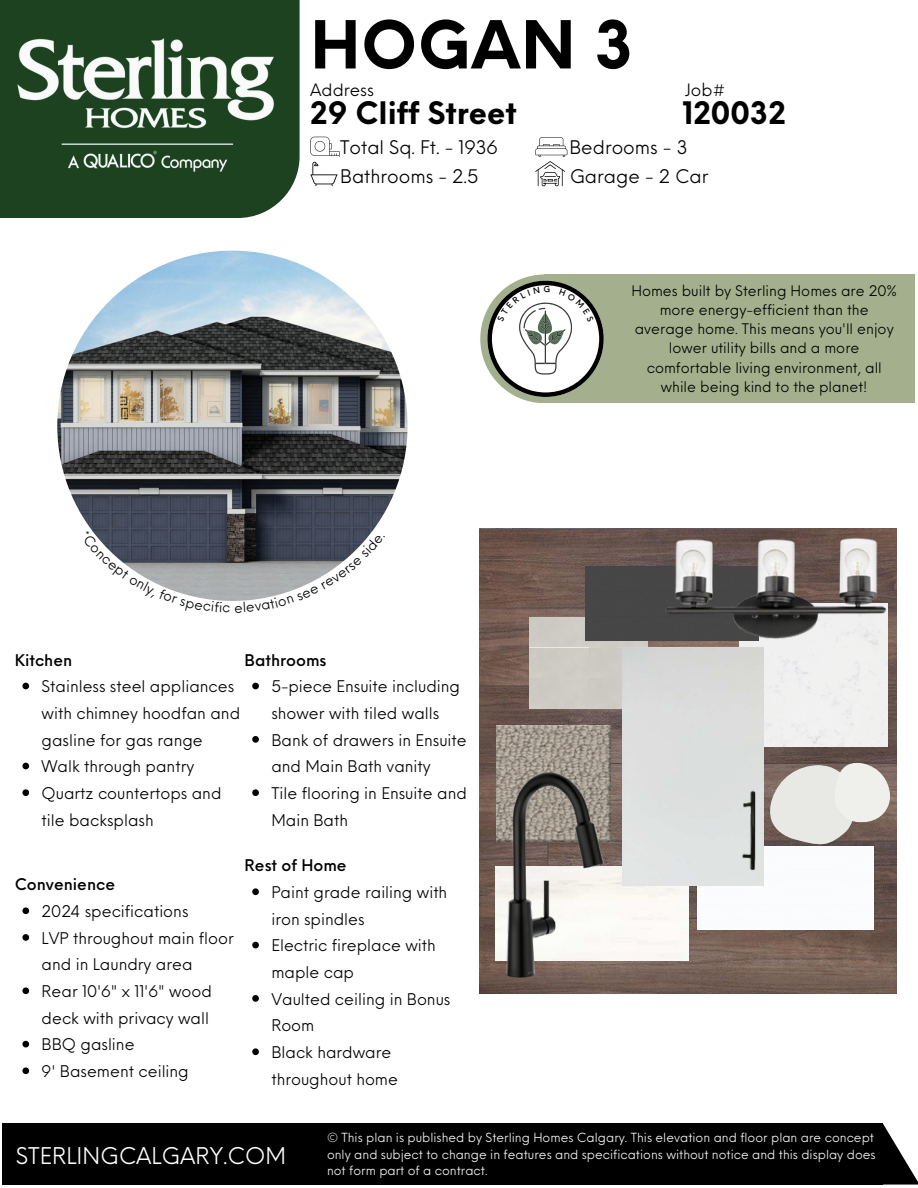
<style>
.page{position:relative;width:918px;height:1188px;background:#fff}
.page>*{position:absolute;margin:0;border:0;box-sizing:border-box;transform-origin:0 0}
.t1{font:700 64.5px "Neue Einstellung";letter-spacing:.01em;color:#000}
.t2{font:700 30.3px "Neue Einstellung";color:#000}
.t3{font:22.5px "Neue Einstellung";color:#fff}
.t4{font:18.3px "Neue Einstellung";color:#000}
.t5{font:16.65px "Neue Einstellung";color:#000}
.t6{font:15.75px/26.7px "Neue Einstellung";color:#000}
.t7{font:500 15.75px "Neue Einstellung";color:#000}
.t8{font:14.25px/19.2px "Neue Einstellung";color:#000;text-align:center}
.t9{font:12.3px/16.4px "Neue Einstellung";color:#f6f9f6}
</style>
<div class="page">
<div style="left:0;top:0;width:300px;height:218px;background:#1d4220"></div>
<img style="left:17px;top:38px;width:257px;height:134px">
<div style="left:2px;top:1123px;width:881px;height:62px;background:#000"></div>
<svg style="left:883px;top:1124px;width:35px;height:61px"></svg>
<img style="left:57px;top:251px;width:351px;height:350px;border-radius:50%">
<svg style="left:535px;top:137px;width:32px;height:49px"></svg>
<svg style="left:310px;top:137px;width:30px;height:49px"></svg>
<div style="left:480px;top:274px;width:129px;height:129px;background:#a4b08d;border-radius:50%"></div>
<div style="left:545px;top:274px;width:370px;height:129px;background:#a4b08d"></div>
<img style="left:479px;top:529px;width:417px;height:464px">
<div style="left:740px;top:641px;width:147px;height:105px;background:#f0f0f0"></div>
<img style="left:497px;top:726px;width:114px;height:116px">
<svg style="left:22px;top:683px;width:7px;height:6px"></svg>
<svg style="left:22px;top:763px;width:7px;height:6px"></svg>
<svg style="left:22px;top:789px;width:7px;height:7px"></svg>
<svg style="left:22px;top:907px;width:7px;height:7px"></svg>
<svg style="left:22px;top:934px;width:7px;height:7px"></svg>
<svg style="left:22px;top:987px;width:7px;height:7px"></svg>
<svg style="left:22px;top:1041px;width:7px;height:6px"></svg>
<svg style="left:22px;top:1067px;width:7px;height:7px"></svg>
<svg style="left:252px;top:683px;width:7px;height:6px"></svg>
<svg style="left:252px;top:736px;width:7px;height:7px"></svg>
<svg style="left:252px;top:789px;width:7px;height:7px"></svg>
<svg style="left:252px;top:888px;width:7px;height:7px"></svg>
<svg style="left:252px;top:942px;width:7px;height:6px"></svg>
<svg style="left:252px;top:995px;width:7px;height:7px"></svg>
<svg style="left:252px;top:1048px;width:7px;height:7px"></svg>
<div style="left:496px;top:866px;width:192px;height:95px;background:#fcf8f5"></div>
<div style="left:529px;top:617px;width:119px;height:91px;background:#cecbc4"></div>
<div style="left:585px;top:566px;width:80px;height:74px;background:#474747"></div>
<img style="left:698px;top:846px;width:175px;height:83px">
<img style="left:665px;top:538px;width:222px;height:103px">
<img style="left:499px;top:765px;width:113px;height:219px">
<img style="left:623px;top:647px;width:140px;height:239px">
<img style="left:736px;top:787px;width:27px;height:92px">
<img style="left:770px;top:765px;width:85px;height:79px">
<img style="left:834px;top:762px;width:56px;height:62px">
<svg style="left:487px;top:281px;width:116px;height:116px"></svg>
<svg style="left:91px;top:530px;width:282px;height:71px"></svg>
<p class="t1" style="left:310px;top:-14px;width:325px">HOGAN 3</p>
<p class="t5" style="left:310px;top:75px;width:65px">Address</p>
<p class="t5" style="left:685px;top:75px;width:42px">Job#</p>
<p class="t2" style="left:310px;top:85px;width:208px">29 Cliff Street</p>
<p class="t2" style="left:682px;top:85px;width:105px">120032</p>
<h1 class="t4" style="left:340px;top:131px;width:159px">Total Sq. Ft. - 1936</h1>
<h6 class="t4" style="left:340px;top:160px;width:140px">Bathrooms - 2.5</h6>
<h2 class="t4" style="left:569px;top:131px;width:120px">Bedrooms - 3</h2>
<h6 class="t4" style="left:570px;top:160px;width:140px">Garage - 2 Car</h6>
<h5 class="t8" style="left:631px;top:280px;width:267px">Homes built by Sterling Homes are 20% more energy-efficient than the average home. This means you'll enjoy lower utility bills and a more comfortable living environment, all while being kind to the planet!</h5>
<p class="t7" style="left:15px;top:646px;width:59px">Kitchen</p>
<p class="t6" style="left:42px;top:672px;width:200px">Stainless steel appliances with chimney hoodfan and gasline for gas range</p>
<p class="t6" style="left:42px;top:752px;width:154px">Walk through pantry</p>
<p class="t6" style="left:42px;top:778px;width:181px">Quartz countertops and tile backsplash</p>
<p class="t7" style="left:245px;top:646px;width:83px">Bathrooms</p>
<p class="t6" style="left:271px;top:672px;width:190px">5-piece Ensuite including shower with tiled walls</p>
<p class="t6" style="left:271px;top:725px;width:197px">Bank of drawers in Ensuite and Main Bath vanity</p>
<p class="t6" style="left:271px;top:778px;width:197px">Tile flooring in Ensuite and<br>Main Bath</p>
<p class="t7" style="left:245px;top:851px;width:104px">Rest of Home</p>
<p class="t6" style="left:271px;top:877px;width:177px">Paint grade railing with iron spindles</p>
<p class="t6" style="left:271px;top:931px;width:166px">Electric fireplace with maple cap</p>
<p class="t6" style="left:271px;top:984px;width:181px">Vaulted ceiling in Bonus<br>Room</p>
<p class="t6" style="left:271px;top:1037px;width:128px">Black hardware throughout home</p>
<p class="t7" style="left:15px;top:870px;width:102px">Convenience</p>
<p class="t6" style="left:42px;top:896px;width:148px">2024 specifications</p>
<p class="t6" style="left:42px;top:923px;width:194px">LVP throughout main floor and in Laundry area</p>
<p class="t6" style="left:42px;top:976px;width:172px">Rear 10'6" x 11'6" wood deck with privacy wall</p>
<p class="t6" style="left:42px;top:1030px;width:95px">BBQ gasline</p>
<p class="t6" style="left:42px;top:1056px;width:149px">9' Basement ceiling</p>
<p class="t3" style="left:16px;top:1136px;width:272px">STERLINGCALGARY.COM</p>
<p class="t9" style="left:327px;top:1129px;width:550px">© This plan is published by Sterling Homes Calgary. This elevation and floor plan are concept only and subject to change in features and specifications without notice and this display does not form part of a contract.</p>
</div>
